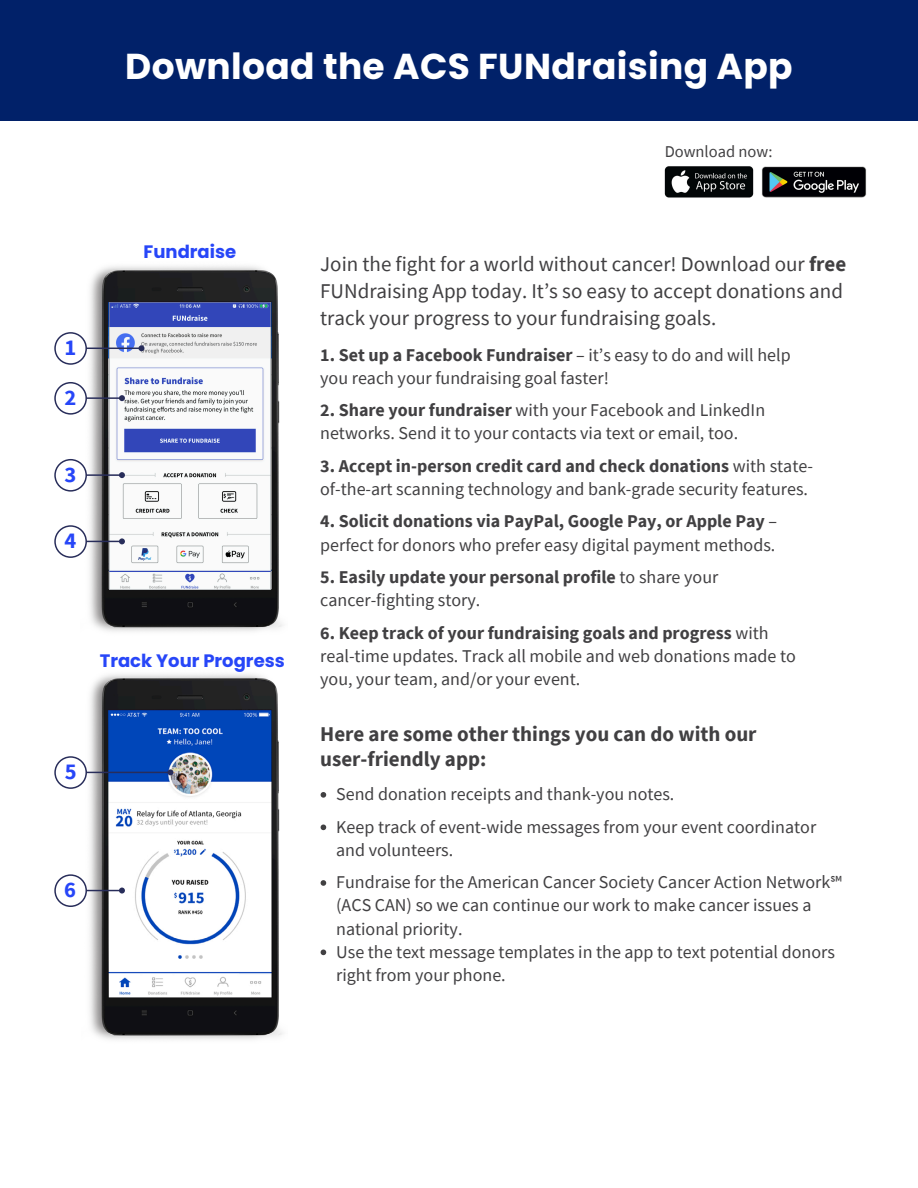
<style>
.page{position:relative;width:918px;height:1188px;background:#fff}
.page>*{position:absolute;margin:0;border:0;box-sizing:border-box;transform-origin:0 0}
.t1{font:700 36px "Poppins";letter-spacing:.01em;color:#fff}
.t2{font:700 22.5px "Source Sans Pro";color:#2746f8}
.t3{font:21px/27px "Source Sans Pro";color:#414042}
.t4{font:700 21px/24.8px "Source Sans Pro";color:#414042}
.t5{font:18px/23.1px "Source Sans Pro";color:#414042}
.t6{font:700 18px "Source Sans Pro";color:#414042}
.t7{font:700 18px "Poppins";color:#2746f8}
.t8{font:16.5px "Source Sans Pro";color:#414042}
.s1{font-weight:700}
.s2{font-weight:400}
</style>
<div class="page">
<div style="left:0;top:0;width:918px;height:121px;background:#012169"></div>
<img style="left:87px;top:674px;width:196px;height:366px">
<img style="left:87px;top:266px;width:196px;height:366px">
<img style="left:109px;top:303px;width:161px;height:287px">
<svg style="left:119px;top:395px;width:6px;height:6px"></svg>
<svg style="left:54px;top:382px;width:33px;height:33px"></svg>
<svg style="left:119px;top:472px;width:6px;height:6px"></svg>
<svg style="left:54px;top:459px;width:33px;height:33px"></svg>
<svg style="left:119px;top:538px;width:6px;height:6px"></svg>
<svg style="left:54px;top:525px;width:33px;height:33px"></svg>
<svg style="left:119px;top:888px;width:6px;height:6px"></svg>
<svg style="left:54px;top:874px;width:33px;height:33px"></svg>
<svg style="left:139px;top:345px;width:5px;height:6px"></svg>
<svg style="left:54px;top:332px;width:33px;height:33px"></svg>
<svg style="left:168px;top:769px;width:5px;height:6px"></svg>
<svg style="left:54px;top:756px;width:33px;height:33px"></svg>
<img style="left:762px;top:166px;width:105px;height:32px">
<img style="left:665px;top:166px;width:89px;height:32px">
<svg style="left:321px;top:792px;width:5px;height:6px"></svg>
<svg style="left:321px;top:825px;width:5px;height:5px"></svg>
<svg style="left:321px;top:880px;width:5px;height:6px"></svg>
<svg style="left:321px;top:950px;width:5px;height:5px"></svg>
<p class="t1" style="left:125px;top:41px;width:669px">Download the ACS FUNdraising App</p>
<p class="t8" style="left:665px;top:141px;width:109px">Download now:</p>
<h2 class="t2" style="left:64px;top:333px;width:13px">1</h2>
<p class="t2" style="left:64px;top:383px;width:13px">2</p>
<p class="t2" style="left:64px;top:460px;width:13px">3</p>
<p class="t2" style="left:64px;top:526px;width:13px">4</p>
<p class="t7" style="left:144px;top:239px;width:94px">Fundraise</p>
<p class="t7" style="left:100px;top:648px;width:187px">Track Your Progress</p>
<p class="t2" style="left:65px;top:757px;width:13px">5</p>
<p class="t2" style="left:64px;top:875px;width:13px">6</p>
<p class="t3" style="left:320px;top:250px;width:528px">Join the fight for a world without cancer! Download our <span class="s1">free<br></span>FUNdraising App today. It’s so easy to accept donations and track your progress to your fundraising goals.</p>
<p class="t6" style="left:320px;top:343px;width:472px">1. Set up a Facebook Fundraiser <span class="s2">– it’s easy to do and will help</span></p>
<p class="t5" style="left:320px;top:366px;width:290px">you reach your fundraising goal faster!</p>
<p class="t5" style="left:320px;top:398px;width:446px"><span class="s1">2. Share your fundraiser</span> with your Facebook and LinkedIn</p>
<h4 class="t5" style="left:320px;top:421px;width:419px">networks. Send it to your contacts via text or email, too.</h4>
<p class="t6" style="left:320px;top:454px;width:494px">3. Accept in-person credit card and check donations <span class="s2">with state-</span></p>
<p class="t5" style="left:320px;top:477px;width:489px">of-the-art scanning technology and bank-grade security features.</p>
<p class="t6" style="left:320px;top:510px;width:459px">4. Solicit donations via PayPal, Google Pay, or Apple Pay <span class="s2">–</span></p>
<h3 class="t5" style="left:320px;top:533px;width:457px">perfect for donors who prefer easy digital payment methods.</h3>
<p class="t6" style="left:320px;top:565px;width:400px">5. Easily update your personal profile <span class="s2">to share your</span></p>
<p class="t5" style="left:320px;top:588px;width:162px">cancer-fighting story.</p>
<p class="t6" style="left:320px;top:621px;width:450px">6. Keep track of your fundraising goals and progress <span class="s2">with</span></p>
<p class="t5" style="left:320px;top:644px;width:477px">real-time updates. Track all mobile and web donations made to</p>
<p class="t5" style="left:320px;top:667px;width:262px">you, your team, and/or your event.</p>
<p class="t4" style="left:320px;top:721px;width:438px">Here are some other things you can do with our user-friendly app:</p>
<p class="t5" style="left:336px;top:782px;width:340px">Send donation receipts and thank-you notes.</p>
<p class="t5" style="left:336px;top:815px;width:482px">Keep track of event-wide messages from your event coordinator and volunteers.</p>
<p class="t5" style="left:336px;top:870px;width:507px">Fundraise for the American Cancer Society Cancer Action Network℠ (ACS CAN) so we can continue our work to make cancer issues a national priority.</p>
<p class="t5" style="left:336px;top:940px;width:500px">Use the text message templates in the app to text potential donors right from your phone.</p>
</div>
